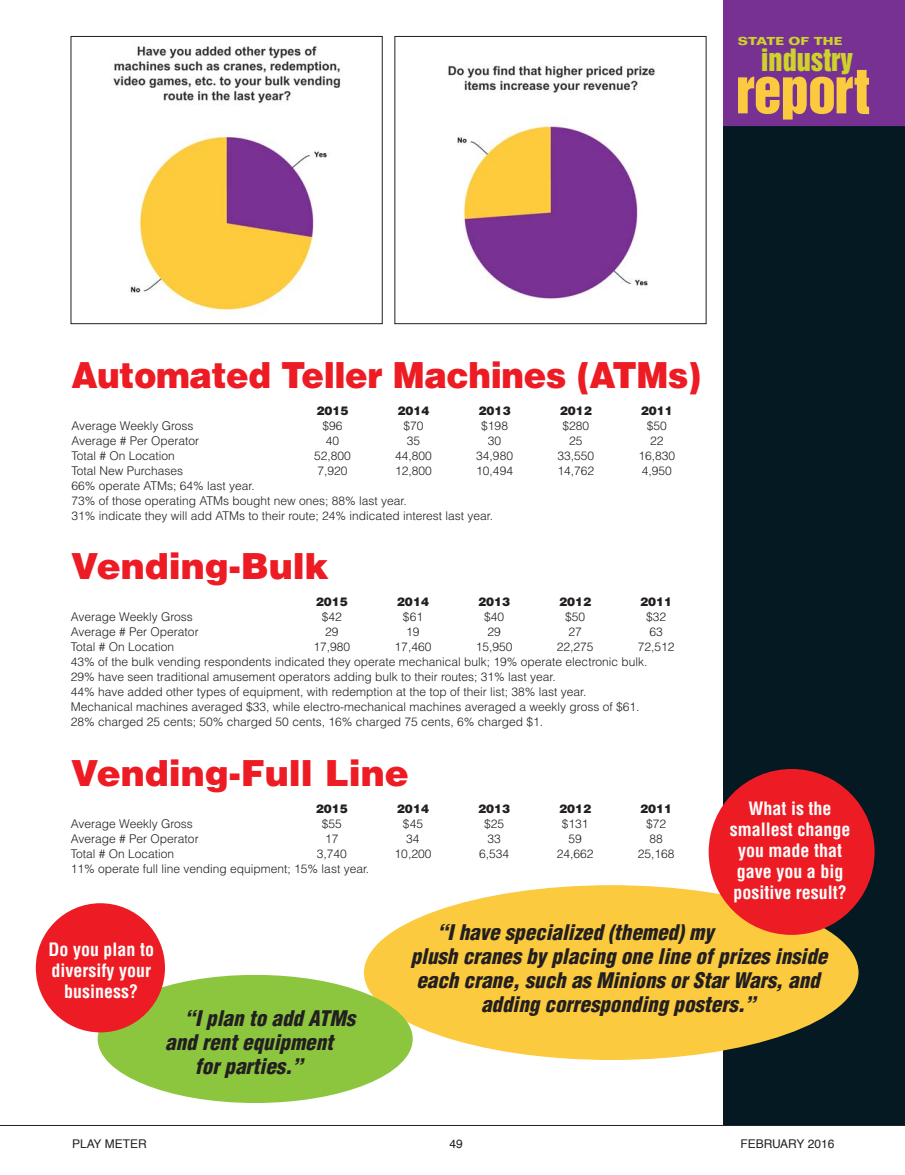
<style>
.page{position:relative;width:905px;height:1175px;background:#fff}
.page>*{position:absolute;margin:0;border:0;box-sizing:border-box;transform-origin:0 0}
.t1{font:56.25px "Helvetica Inserat";letter-spacing:-.02em;color:#fcca3f}
.t2{font:900 36px "Helvetica";letter-spacing:-.015em;color:#ed1c24;scale:.94 1}
.t3{font:900 36px "Helvetica";letter-spacing:-.015em;color:#ed1c24}
.t4{font:28.2px "Helvetica Inserat";color:#cdd32a}
.t5{font:italic 900 condensed 21px "Helvetica";color:#231f20}
.t6{font:700 condensed 18px/21px "Helvetica";color:#fff;text-align:center}
.t7{font:300 12px/15px "Helvetica";color:#231f20}
.t8{font:900 12px "Helvetica";color:#231f20}
.t9{font:12px "Helvetica";color:#231f20}
.t10{font:700 11.25px "Folio";color:#cdd32a;scale:1.2 1}
</style>
<div class="page">
<div style="left:723px;top:126px;width:181px;height:999px;background:#051922"></div>
<div style="left:723px;top:0;width:181px;height:126px;background:#773192"></div>
<hr style="left:0;top:1125px;width:904px;height:1px;background:#231f20">
<div style="left:364px;top:885px;width:494px;height:175px;background:#fcca3f;border-radius:50%"></div>
<img style="left:113px;top:46px;width:228px;height:266px">
<div style="left:70px;top:36px;width:312px;height:288px;border:1px solid #231f20"></div>
<img style="left:448px;top:65px;width:207px;height:235px">
<div style="left:394px;top:36px;width:312px;height:288px;border:1px solid #231f20"></div>
<div style="left:708px;top:769px;width:166px;height:166px;background:#ed1c24;border-radius:50%"></div>
<div style="left:98px;top:974px;width:314px;height:129px;background:#8cc63f;border-radius:50%"></div>
<div style="left:36px;top:903px;width:129px;height:129px;background:#ed1c24;border-radius:50%"></div>
<p class="t10" style="left:737px;top:37px;width:89px">STATE OF THE</p>
<p class="t4" style="left:760px;top:49px;width:94px">industry</p>
<p class="t1" style="left:735px;top:68px;width:135px">report</p>
<p class="t2" style="left:71px;top:361px;width:671px">Automated Teller Machines (ATMs)</p>
<p class="t8" style="left:316px;top:406px;width:34px">2015</p>
<p class="t8" style="left:397px;top:406px;width:34px">2014</p>
<p class="t8" style="left:478px;top:406px;width:34px">2013</p>
<p class="t8" style="left:559px;top:406px;width:34px">2012</p>
<p class="t8" style="left:640px;top:406px;width:34px">2011</p>
<p class="t7" style="left:71px;top:419px;width:124px">Average Weekly Gross</p>
<p class="t7" style="left:322px;top:419px;width:22px">$96</p>
<p class="t7" style="left:403px;top:419px;width:22px">$70</p>
<p class="t7" style="left:481px;top:419px;width:28px">$198</p>
<p class="t7" style="left:562px;top:419px;width:28px">$280</p>
<p class="t7" style="left:646px;top:419px;width:22px">$50</p>
<p class="t7" style="left:71px;top:434px;width:129px">Average # Per Operator</p>
<p class="t7" style="left:326px;top:434px;width:15px">40</p>
<p class="t7" style="left:407px;top:434px;width:15px">35</p>
<p class="t7" style="left:488px;top:434px;width:15px">30</p>
<p class="t7" style="left:569px;top:434px;width:15px">25</p>
<p class="t7" style="left:650px;top:434px;width:15px">22</p>
<p class="t7" style="left:71px;top:449px;width:105px">Total # On Location</p>
<p class="t7" style="left:314px;top:449px;width:38px">52,800</p>
<p class="t7" style="left:395px;top:449px;width:38px">44,800</p>
<p class="t7" style="left:476px;top:449px;width:38px">34,980</p>
<p class="t7" style="left:557px;top:449px;width:38px">33,550</p>
<p class="t7" style="left:638px;top:449px;width:38px">16,830</p>
<p class="t7" style="left:71px;top:464px;width:113px">Total New Purchases</p>
<p class="t7" style="left:317px;top:464px;width:32px">7,920</p>
<p class="t7" style="left:395px;top:464px;width:38px">12,800</p>
<p class="t7" style="left:476px;top:464px;width:38px">10,494</p>
<p class="t7" style="left:557px;top:464px;width:38px">14,762</p>
<p class="t7" style="left:641px;top:464px;width:32px">4,950</p>
<p class="t7" style="left:71px;top:479px;width:423px">66% operate ATMs; 64% last year.<br>73% of those operating ATMs bought new ones; 88% last year.<br>31% indicate they will add ATMs to their route; 24% indicated interest last year.</p>
<p class="t3" style="left:71px;top:553px;width:260px">Vending-Bulk</p>
<p class="t8" style="left:316px;top:597px;width:34px">2015</p>
<p class="t8" style="left:397px;top:597px;width:34px">2014</p>
<p class="t8" style="left:478px;top:597px;width:34px">2013</p>
<p class="t8" style="left:559px;top:597px;width:34px">2012</p>
<p class="t8" style="left:640px;top:597px;width:34px">2011</p>
<p class="t7" style="left:71px;top:610px;width:124px">Average Weekly Gross</p>
<p class="t7" style="left:322px;top:610px;width:22px">$42</p>
<p class="t7" style="left:403px;top:610px;width:22px">$61</p>
<p class="t7" style="left:484px;top:610px;width:22px">$40</p>
<p class="t7" style="left:565px;top:610px;width:22px">$50</p>
<p class="t7" style="left:646px;top:610px;width:22px">$32</p>
<p class="t7" style="left:71px;top:625px;width:129px">Average # Per Operator</p>
<p class="t7" style="left:325px;top:625px;width:15px">29</p>
<p class="t7" style="left:406px;top:625px;width:15px">19</p>
<p class="t7" style="left:487px;top:625px;width:15px">29</p>
<p class="t7" style="left:568px;top:625px;width:15px">27</p>
<p class="t7" style="left:649px;top:625px;width:15px">63</p>
<p class="t7" style="left:71px;top:640px;width:105px">Total # On Location</p>
<p class="t7" style="left:313px;top:640px;width:38px">17,980</p>
<p class="t7" style="left:394px;top:640px;width:38px">17,460</p>
<p class="t7" style="left:475px;top:640px;width:38px">15,950</p>
<p class="t7" style="left:556px;top:640px;width:38px">22,275</p>
<p class="t7" style="left:71px;top:640px;width:605px;text-indent:567px">72,512<br>43% of the bulk vending respondents indicated they operate mechanical bulk; 19% operate electronic bulk.<br>29% have seen traditional amusement operators adding bulk to their routes; 31% last year.<br>44% have added other types of equipment, with redemption at the top of their list; 38% last year.<br>Mechanical machines averaged $33, while electro-mechanical machines averaged a weekly gross of $61.<br>28% charged 25 cents; 50% charged 50 cents, 16% charged 75 cents, 6% charged $1.</p>
<p class="t3" style="left:71px;top:759px;width:340px">Vending-Full Line</p>
<p class="t8" style="left:316px;top:804px;width:34px">2015</p>
<p class="t8" style="left:397px;top:804px;width:34px">2014</p>
<p class="t8" style="left:478px;top:804px;width:34px">2013</p>
<p class="t8" style="left:559px;top:804px;width:34px">2012</p>
<p class="t8" style="left:640px;top:804px;width:34px">2011</p>
<p class="t7" style="left:71px;top:817px;width:124px">Average Weekly Gross</p>
<p class="t7" style="left:322px;top:817px;width:22px">$55</p>
<p class="t7" style="left:403px;top:817px;width:22px">$45</p>
<p class="t7" style="left:484px;top:817px;width:22px">$25</p>
<p class="t7" style="left:561px;top:817px;width:28px">$131</p>
<p class="t7" style="left:646px;top:817px;width:22px">$72</p>
<p class="t7" style="left:71px;top:832px;width:129px">Average # Per Operator</p>
<p class="t7" style="left:325px;top:832px;width:15px">17</p>
<p class="t7" style="left:406px;top:832px;width:15px">34</p>
<p class="t7" style="left:487px;top:832px;width:15px">33</p>
<p class="t7" style="left:568px;top:832px;width:15px">59</p>
<p class="t7" style="left:649px;top:832px;width:15px">88</p>
<p class="t7" style="left:71px;top:847px;width:105px">Total # On Location</p>
<p class="t7" style="left:317px;top:847px;width:32px">3,740</p>
<p class="t7" style="left:394px;top:847px;width:38px">10,200</p>
<p class="t7" style="left:479px;top:847px;width:32px">6,534</p>
<p class="t7" style="left:556px;top:847px;width:38px">24,662</p>
<p class="t7" style="left:637px;top:847px;width:38px">25,168</p>
<p class="t7" style="left:71px;top:862px;width:300px">11% operate full line vending equipment; 15% last year.</p>
<p class="t6" style="left:729px;top:799px;width:122px">What is the smallest change you made that gave you a big positive result?</p>
<p class="t6" style="left:49px;top:940px;width:107px">Do you plan to diversify your business?</p>
<p class="t5" style="left:184px;top:1010px;width:176px">“Iplan to add ATMs</p>
<p class="t5" style="left:165px;top:1034px;width:174px">and rentequipment</p>
<p class="t5" style="left:195px;top:1058px;width:114px">forparties.”</p>
<p class="t5" style="left:437px;top:924px;width:278px">“Ihave specialized (themed)my</p>
<p class="t5" style="left:411px;top:948px;width:422px">plush cranes by placing one line ofprizes inside</p>
<p class="t5" style="left:416px;top:972px;width:409px">each crane,such as Minions orStarWars,and</p>
<p class="t5" style="left:481px;top:996px;width:280px">adding corresponding posters.”</p>
<p class="t9" style="left:72px;top:1138px;width:76px">PLAY METER</p>
<p class="t9" style="left:449px;top:1138px;width:15px">49</p>
<p class="t9" style="left:740px;top:1138px;width:95px">FEBRUARY 2016</p>
</div>
